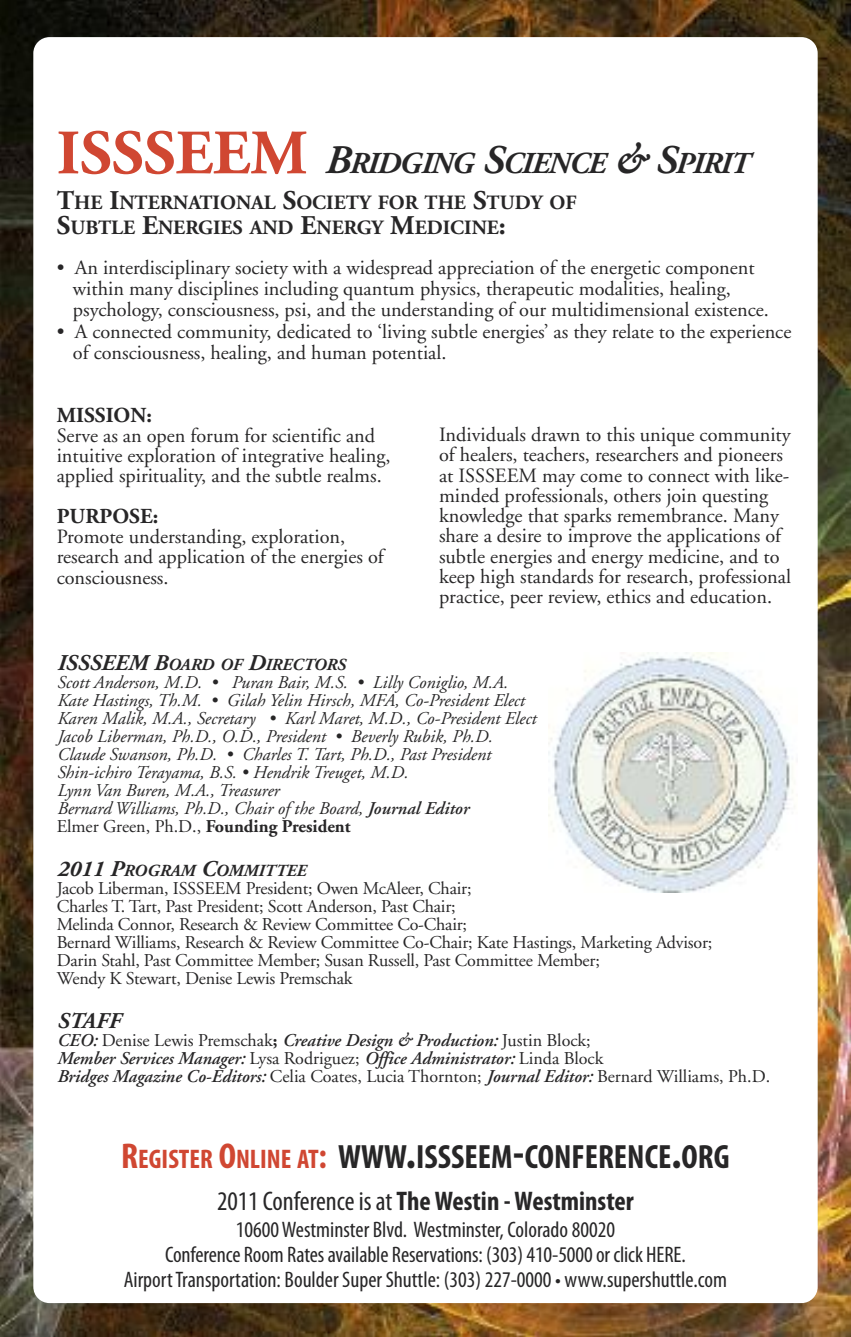
<style>
.page{position:relative;width:851px;height:1337px;background:#fff}
.page>*{position:absolute;margin:0;border:0;box-sizing:border-box;transform-origin:0 0}
.t1{font:700 condensed 33.75px "Myriad Pro";color:#272627}
.t2{font:italic 700 30.38px "Adobe Garamond";letter-spacing:-.04em;color:#272627}
.t3{font:700 condensed 27px "Myriad Pro";letter-spacing:-.005em;color:#272627}
.t4{font:condensed 22.5px/24.8px "Myriad Pro";color:#272627;text-align:center}
.t5{font:italic 700 22.5px "Adobe Garamond";color:#272627}
.t6{font:700 21.38px "Adobe Garamond";color:#272627}
.t7{font:20.25px/20.2px "Adobe Garamond";color:#272627}
.t8{font:700 20.25px/24.8px "Adobe Garamond";color:#272627}
.t9{font:italic 18px/18px "Adobe Garamond";color:#272627}
.t10{font:18px/18px "Adobe Garamond";letter-spacing:-.01em;color:#272627}
.t11{font:italic 600 18px/18px "Adobe Garamond";color:#272627}
.t12{font:italic 700 16.88px "Adobe Garamond";color:#272627}
.s1{font-style:normal;font-size:63px;color:#d04732}
.s2{font-size:40.5px}
.s3{font-size:27px}
.s4{font-size:22.5px}
.s5{font-weight:600}
.s6{font-style:normal}
.s7{font-weight:700;font-style:normal}
.s8{font-weight:400;font-style:normal}
.s9{font-size:36px;color:#d04732}
.s10{font-size:27px;color:#d04732}
.s11{font-size:45px}
.s12{font-weight:400}
</style>
<div class="page">
<img style="left:0;top:0;width:850px;height:1336px">
<div style="left:33px;top:37px;width:784px;height:1266px;background:#fff;border-radius:16px"></div>
<img style="left:548px;top:652px;width:247px;height:240px">
<h2 class="t2" style="left:57px;top:151px;width:693px"><span class="s1">ISSSEEM</span> <span class="s2">B</span>RIDGING <span class="s2">S</span>CIENCE <span class="s2">&amp; S</span>PIRIT</h2>
<p class="t8" style="left:57px;top:192px;width:521px"><span class="s3">T</span>HE <span class="s3">I</span>NTERNATIONAL <span class="s3">S</span>OCIETY FOR THE <span class="s3">S</span>TUDY OF<br><span class="s3">S</span>UBTLE <span class="s3">E</span>NERGIES AND <span class="s3">E</span>NERGY <span class="s3">M</span>EDICINE<span class="s3">:</span></p>
<p class="t7" style="left:73px;top:258px;width:697px;line-height:21.4px;text-indent:-16px">• An interdisciplinary society with a widespread appreciation of the energetic component within many disciplines including quantum physics, therapeutic modalities, healing, psychology, consciousness, psi, and the understanding of our multidimensional existence.</p>
<p class="t7" style="left:73px;top:322px;width:720px;line-height:21.4px;text-indent:-16px">• A connected community, dedicated to ‘living subtle energies’ as they relate to the experience of consciousness, healing, and human potential.</p>
<p class="t6" style="left:57px;top:406px;width:97px">MISSION:</p>
<p class="t7" style="left:57px;top:427px;width:335px">Serve as an open forum for scientific and intuitive exploration of integrative healing, applied spirituality, and the subtle realms.</p>
<p class="t6" style="left:57px;top:507px;width:103px">PURPOSE:</p>
<p class="t7" style="left:57px;top:528px;width:328px">Promote understanding, exploration, research and application of the energies of consciousness.</p>
<p class="t7" style="left:439px;top:426px;width:353px">Individuals drawn to this unique community of healers, teachers, researchers and pioneers at ISSSEEM may come to connect with like&shy;minded professionals, others join questing knowledge that sparks remembrance. Many share a desire to improve the applications of subtle energies and energy medicine, and to keep high standards for research, professional practice, peer review, ethics and education.</p>
<p class="t12" style="left:57px;top:658px;width:290px"><span class="s4">ISSSEEM B</span>OARD OF <span class="s4">D</span>IRECTORS</p>
<p class="t9" style="left:57px;top:675px;width:480px">Scott Anderson, M.D. • Puran Bair, M.S. • Lilly Coniglio, M.A.<br>Kate Hastings, Th.M. • Gilah Yelin Hirsch, MFA, Co-President Elect Karen Malik, M.A., Secretary • Karl Maret, M.D., Co-President Elect Jacob Liberman, Ph.D., O.D., President • Beverly Rubik, Ph.D.<br>Claude Swanson, Ph.D. • Charles T. Tart, Ph.D., Past President Shin-ichiro Terayama, B.S. • Hendrik Treuget, M.D.<br>Lynn Van Buren, M.A., Treasurer<br>Bernard Williams, Ph.D., Chair of the Board, <span class="s5">Journal Editor<br></span><span class="s6">Elmer Green, Ph.D.,</span> <span class="s7">Founding President</span></p>
<p class="t12" style="left:57px;top:864px;width:251px"><span class="s4">2011 P</span>ROGRAM <span class="s4">C</span>OMMITTEE</p>
<p class="t10" style="left:57px;top:881px;width:657px">Jacob Liberman, ISSSEEM President; Owen McAleer, Chair;<br>Charles T. Tart, Past President; Scott Anderson, Past Chair;<br>Melinda Connor, Research &amp; Review Committee Co-Chair;<br>Bernard Williams, Research &amp; Review Committee Co-Chair; Kate Hastings, Marketing Advisor; Darin Stahl, Past Committee Member; Susan Russell, Past Committee Member;<br>Wendy K Stewart, Denise Lewis Premschak</p>
<p class="t5" style="left:57px;top:1012px;width:65px">STAFF</p>
<p class="t11" style="left:57px;top:1033px;width:715px">CEO: <span class="s8">Denise Lewis Premschak</span><span class="s7">;</span> Creative Design &amp; Production: <span class="s8">Justin Block;<br></span>Member Services Manager: <span class="s8">Lysa Rodriguez;</span> Office Administrator: <span class="s8">Linda Block<br></span>Bridges Magazine Co-Editors: <span class="s8">Celia Coates, Lucia Thornton;</span> Journal Editor: <span class="s8">Bernard Williams, Ph.D.</span></p>
<h1 class="t1" style="left:121px;top:1144px;width:609px"><span class="s9">R</span><span class="s10">EGISTER</span> <span class="s9">O</span><span class="s10">NLINE AT</span><span class="s9">:</span> WWW<span class="s11">.</span>ISSSEEM<span class="s11">-</span>CONFERENCE<span class="s11">.</span>ORG</h1>
<h3 class="t3" style="left:217px;top:1191px;width:418px"><span class="s12">2011 Conference is at</span> THEWESTIN -WESTMINSTER</h3>
<p class="t4" style="left:124px;top:1219px;width:604px">10600Westminster Blvd. Westminster, Colorado 80020<br>Conference RoomRatesavailable Reservations: (303)410-5000orclick HERE.<br>AirportTransportation: Boulder Super Shuttle: (303) 227-0000 • www.supershuttle.com</p>
</div>
